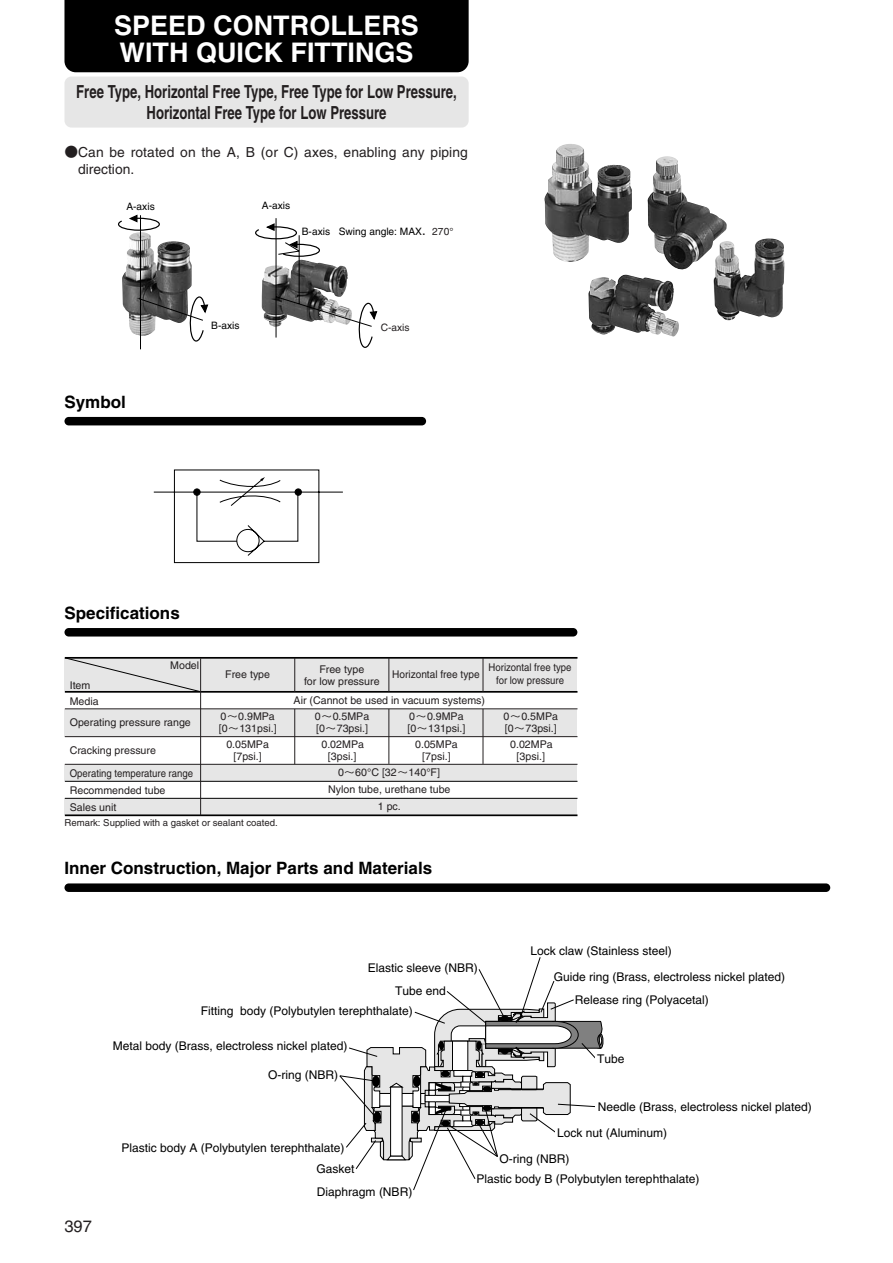
<style>
.page{position:relative;width:893px;height:1263px;background:#fff}
.page>*{position:absolute;margin:0;border:0;box-sizing:border-box;transform-origin:0 0}
.t1{font:700 27px/27px "Helvetica";color:#fff}
.t2{font:700 18px/21px "Helvetica";color:#231f20;text-align:center;scale:.73 1}
.t3{font:700 16.95px "Helvetica";color:#000}
.t4{font:16.5px "Helvetica";color:#231f20}
.t5{font:13.8px/16.5px "Helvetica";letter-spacing:.005em;color:#231f20}
.t6{font:12px "Helvetica";color:#000}
.t7{font:10.65px/12px "Helvetica";color:#231f20}
.t8{font:10.65px/12.8px "Helvetica";color:#231f20;text-align:center;scale:.9 1}
.t9{font:10.65px "Helvetica";color:#231f20;scale:.95 1}
.t10{font:10.2px "Helvetica";color:#000}
.t11{font:10.2px "Helvetica";color:#231f20}
.t12{font:9.6px "Helvetica";color:#231f20}
.s1{font-family:"Gothic BBB";font-weight:500}
.s2{font-family:"Gothic BBB";font-weight:500;color:#231f20}
.s3{color:#231f20}
</style>
<div class="page">
<div style="left:64px;top:77px;width:404px;height:51px;background:#e6e6e6;border-radius:7px"></div>
<div style="left:64px;top:798px;width:513px;height:17px;background:#e6e6e6"></div>
<div style="left:64px;top:764px;width:513px;height:17px;background:#e6e6e6"></div>
<div style="left:64px;top:709px;width:513px;height:28px;background:#e6e6e6"></div>
<div style="left:64px;top:658px;width:513px;height:33px;background:#e6e6e6"></div>
<div style="left:64px;top:0;width:404px;height:72px;background:#000"></div>
<div style="left:64px;top:883px;width:766px;height:9px;background:#000;border-radius:4px"></div>
<div style="left:64px;top:417px;width:362px;height:8px;background:#000;border-radius:4px"></div>
<div style="left:64px;top:628px;width:513px;height:9px;background:#000;border-radius:4px"></div>
<img style="left:556px;top:144px;width:228px;height:192px">
<svg style="left:153px;top:470px;width:190px;height:93px"></svg>
<hr style="left:65px;top:657px;width:512px;height:2px;background:#000">
<hr style="left:65px;top:691px;width:512px;height:2px;background:#000">
<hr style="left:65px;top:781px;width:512px;height:1px;background:#000">
<hr style="left:65px;top:798px;width:512px;height:1px;background:#000">
<hr style="left:65px;top:814px;width:512px;height:2px;background:#000">
<svg style="left:64px;top:657px;width:138px;height:36px"></svg>
<svg style="left:339px;top:957px;width:265px;height:234px"></svg>
<hr style="left:200px;top:658px;width:1px;height:157px;background:#231f20">
<hr style="left:65px;top:736px;width:512px;height:1px;background:#231f20">
<hr style="left:65px;top:709px;width:512px;height:1px;background:#231f20">
<hr style="left:294px;top:658px;width:1px;height:34px;background:#231f20">
<hr style="left:294px;top:709px;width:1px;height:55px;background:#231f20">
<hr style="left:388px;top:709px;width:1px;height:55px;background:#231f20">
<hr style="left:482px;top:709px;width:1px;height:55px;background:#231f20">
<hr style="left:65px;top:764px;width:512px;height:1px;background:#231f20">
<hr style="left:388px;top:658px;width:1px;height:34px;background:#231f20">
<hr style="left:482px;top:658px;width:1px;height:34px;background:#231f20">
<img style="left:122px;top:232px;width:70px;height:104px">
<hr style="left:140px;top:215px;width:1px;height:134px;background:#000">
<svg style="left:118px;top:214px;width:42px;height:17px"></svg>
<svg style="left:141px;top:295px;width:68px;height:47px"></svg>
<svg style="left:255px;top:218px;width:123px;height:130px"></svg>
<h1 class="t1" style="left:114px;top:14px;width:306px">SPEED CONTROLLERS<br>WITH QUICK FITTINGS</h1>
<h2 class="t2" style="left:76px;top:83px;width:523px">Free Type, Horizontal Free Type, Free Type for Low Pressure,<br>Horizontal Free Type for Low Pressure</h2>
<p class="t5" style="left:78px;top:145px;width:391px;text-indent:-14px"><span class="s1">●</span>Can be rotated on the A, B (or C) axes, enabling any piping direction.</p>
<p class="t10" style="left:126px;top:203px;width:30px">A-axis</p>
<h3 class="t3" style="left:64px;top:396px;width:63px">Symbol</h3>
<p class="t10" style="left:262px;top:201px;width:30px">A-axis</p>
<p class="t10" style="left:302px;top:228px;width:153px">B-axis Swing angle: MAX<span class="s2">．</span><span class="s3">270°</span></p>
<p class="t10" style="left:211px;top:322px;width:30px">B-axis</p>
<p class="t11" style="left:381px;top:324px;width:30px">C-axis</p>
<h3 class="t3" style="left:64px;top:607px;width:117px">Specifications</h3>
<p class="t7" style="left:170px;top:660px;width:30px">Model</p>
<p class="t7" style="left:70px;top:678px;width:30px;line-height:15.9px">Item<br>Media</p>
<p class="t7" style="left:70px;top:717px;width:123px">Operating pressure range</p>
<p class="t7" style="left:70px;top:739px;width:125px;line-height:23px">Cracking pressure<br>Operating temperature range</p>
<p class="t7" style="left:70px;top:782px;width:97px;line-height:17px">Recommended tube<br>Sales unit</p>
<p class="t7" style="left:225px;top:669px;width:46px">Free type</p>
<p class="t7" style="left:304px;top:663px;width:77px;line-height:12.8px;text-align:center">Free type<br>for low pressure</p>
<p class="t9" style="left:392px;top:670px;width:94px">Horizontal free type</p>
<p class="t8" style="left:488px;top:662px;width:94px">Horizontal free type for low pressure</p>
<p class="t7" style="left:293px;top:695px;width:193px">Air (Cannot be used in vacuum systems)</p>
<p class="t7" style="left:219px;top:711px;width:59px">0<span class="s1">～</span>0.9MPa [0<span class="s1">～</span>131psi.]</p>
<p class="t7" style="left:226px;top:739px;width:44px;text-align:center">0.05MPa [7psi.]</p>
<p class="t7" style="left:315px;top:711px;width:56px">0<span class="s1">～</span>0.5MPa [0<span class="s1">～</span>73psi.]</p>
<p class="t7" style="left:321px;top:739px;width:44px;text-align:center">0.02MPa [3psi.]</p>
<p class="t7" style="left:407px;top:711px;width:59px">0<span class="s1">～</span>0.9MPa [0<span class="s1">～</span>131psi.]</p>
<p class="t7" style="left:415px;top:739px;width:44px;text-align:center">0.05MPa [7psi.]</p>
<p class="t7" style="left:328px;top:765px;width:124px;line-height:17px;text-align:center">0<span class="s1">～</span>60°C [32<span class="s1">～</span>140°F]<br>Nylon tube, urethane tube<br>1 pc.</p>
<p class="t7" style="left:503px;top:711px;width:56px">0<span class="s1">～</span>0.5MPa [0<span class="s1">～</span>73psi.]</p>
<p class="t7" style="left:510px;top:739px;width:44px;text-align:center">0.02MPa [3psi.]</p>
<p class="t12" style="left:64px;top:819px;width:215px">Remark: Supplied with a gasket or sealant coated.</p>
<h3 class="t3" style="left:64px;top:861px;width:369px">Inner Construction, Major Parts and Materials</h3>
<p class="t6" style="left:368px;top:964px;width:111px">Elastic sleeve (NBR)</p>
<p class="t6" style="left:395px;top:986px;width:52px">Tube end</p>
<p class="t6" style="left:201px;top:1006px;width:214px">Fitting body (Polybutylen terephthalate)</p>
<p class="t6" style="left:113px;top:1042px;width:236px">Metal body (Brass, electroless nickel plated)</p>
<p class="t6" style="left:268px;top:1070px;width:71px">O-ring (NBR)</p>
<p class="t6" style="left:530px;top:946px;width:143px">Lock claw (Stainless steel)</p>
<p class="t6" style="left:553px;top:972px;width:233px">Guide ring (Brass, electroless nickel plated)</p>
<p class="t6" style="left:574px;top:995px;width:136px">Release ring (Polyacetal)</p>
<p class="t6" style="left:597px;top:1054px;width:29px">Tube</p>
<p class="t6" style="left:597px;top:1102px;width:216px">Needle (Brass, electroless nickel plated)</p>
<p class="t6" style="left:557px;top:1129px;width:112px">Lock nut (Aluminum)</p>
<h3 class="t4" style="left:64px;top:1220px;width:29px">397</h3>
<p class="t6" style="left:121px;top:1143px;width:224px">Plastic body A (Polybutylen terephthalate)</p>
<p class="t6" style="left:316px;top:1165px;width:40px">Gasket</p>
<p class="t6" style="left:317px;top:1187px;width:97px">Diaphragm (NBR)</p>
<p class="t6" style="left:499px;top:1155px;width:71px">O-ring (NBR)</p>
<p class="t6" style="left:476px;top:1174px;width:224px">Plastic body B (Polybutylen terephthalate)</p>
</div>
